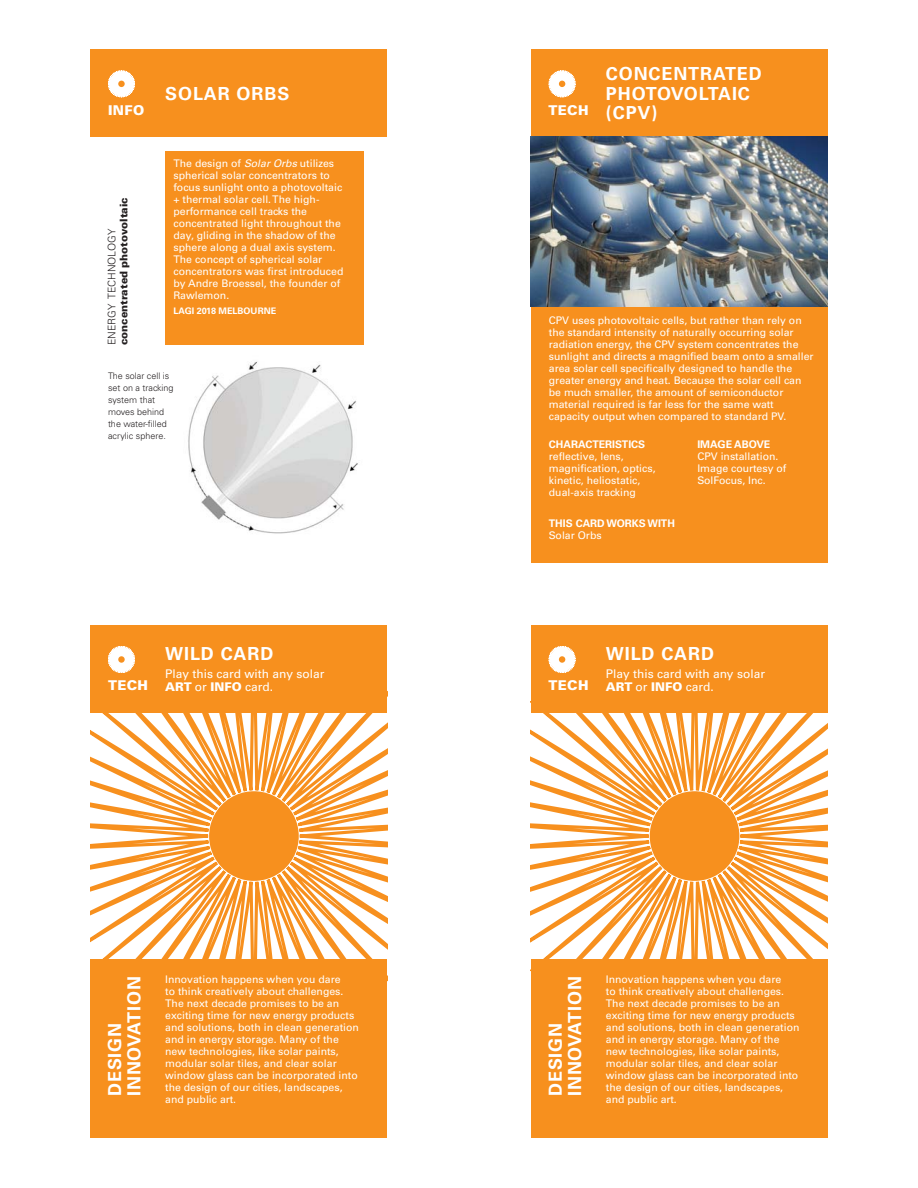
<style>
.page{position:relative;width:918px;height:1188px;background:#fff}
.page>*{position:absolute;margin:0;border:0;box-sizing:border-box;transform-origin:0 0}
.t1{font:700 18px/19.5px "Univers LT Std";letter-spacing:.05em;color:#fff}
.t2{font:900 13.5px "Univers LT Std";letter-spacing:.025em;color:#fff}
.t3{font:12px/13.5px "Univers LT Std";color:#fff}
.t4{font:10.5px/12px "Univers LT Std";color:#fff}
.t5{font:700 10.5px "Univers LT Std";color:#fff}
.t6{font:900 10.5px "Univers LT Std";color:#231f20}
.t7{font:300 10.5px "Univers LT Std";color:#231f20}
.t8{font:300 9px/12px "Univers LT Std";color:#231f20}
.t9{font:700 9px "Univers LT Std";color:#fff}
.s1{font-style:italic}
.s2{font-weight:900}
</style>
<div class="page">
<div style="left:90px;top:50px;width:297px;height:87px;background:#f7901e"></div>
<svg style="left:108px;top:70px;width:27px;height:28px"></svg>
<div style="left:118px;top:81px;width:7px;height:6px;background:#f7901e;border-radius:50%"></div>
<div style="left:165px;top:151px;width:199px;height:194px;background:#f7901e"></div>
<img style="left:188px;top:361px;width:170px;height:173px">
<div style="left:531px;top:306px;width:297px;height:257px;background:#f7901e"></div>
<div style="left:531px;top:50px;width:297px;height:87px;background:#f7901e"></div>
<svg style="left:548px;top:70px;width:28px;height:28px"></svg>
<img style="left:531px;top:137px;width:297px;height:169px">
<svg style="left:90px;top:713px;width:297px;height:247px"></svg>
<div style="left:209px;top:791px;width:90px;height:90px;background:#f7901e;border-radius:50%"></div>
<div style="left:90px;top:625px;width:297px;height:88px;background:#f7901e"></div>
<svg style="left:108px;top:646px;width:27px;height:27px"></svg>
<svg style="left:118px;top:656px;width:7px;height:7px"></svg>
<div style="left:90px;top:960px;width:297px;height:178px;background:#f7901e"></div>
<svg style="left:531px;top:713px;width:297px;height:247px"></svg>
<div style="left:650px;top:791px;width:89px;height:90px;background:#f7901e;border-radius:50%"></div>
<div style="left:531px;top:625px;width:297px;height:88px;background:#f7901e"></div>
<svg style="left:548px;top:646px;width:28px;height:27px"></svg>
<div style="left:559px;top:656px;width:6px;height:7px;background:#f7901e;border-radius:50%"></div>
<div style="left:531px;top:960px;width:297px;height:178px;background:#f7901e"></div>
<p class="t2" style="left:108px;top:104px;width:38px">INFO</p>
<p class="t6" style="left:119px;top:345px;width:149px;rotate:-90deg">concentrated photovoltaic</p>
<p class="t7" style="left:107px;top:345px;width:118px;rotate:-90deg">ENERGY TECHNOLOGY</p>
<h1 class="t1" style="left:165px;top:85px;width:126px">SOLAR ORBS</h1>
<p class="t4" style="left:173px;top:157px;width:171px">The design of <span class="s1">Solar Orbs</span> utilizes spherical solar concentrators to focus sunlight onto a photovoltaic + thermal solar cell. The high&shy;performance cell tracks the concentrated light throughout the day, gliding in the shadow of the sphere along a dual axis system.<br>The concept of spherical solar concentrators was first introduced by Andre Broessel, the founder of<br>Rawlemon.</p>
<p class="t9" style="left:173px;top:307px;width:104px">LAGI 2018 MELBOURNE</p>
<p class="t8" style="left:108px;top:370px;width:67px">The solar cell is set on a tracking system that moves behind the water-filled acrylic sphere.</p>
<p class="t2" style="left:108px;top:680px;width:42px">TECH</p>
<h1 class="t1" style="left:165px;top:645px;width:110px">WILD CARD</h1>
<p class="t3" style="left:165px;top:667px;width:161px">Play this card with any solar<br><span class="s2">ART</span> or <span class="s2">INFO</span> card.</p>
<h1 class="t1" style="left:106px;top:1096px;width:122px;rotate:-90deg">DESIGN<br>INNOVATION</h1>
<p class="t4" style="left:165px;top:974px;width:195px">Innovation happens when you dare<br>to think creatively about challenges.<br>The next decade promises to be an exciting time for new energy products and solutions, both in clean generation and in energy storage. Many of the new technologies, like solar paints, modular solar tiles, and clear solar window glass can be incorporated into the design of our cities, landscapes, and public art.</p>
<p class="t2" style="left:549px;top:104px;width:42px">TECH</p>
<h1 class="t1" style="left:606px;top:65px;width:157px">CONCENTRATED<br>PHOTOVOLTAIC (CPV)</h1>
<p class="t4" style="left:549px;top:314px;width:266px">CPV uses photovoltaic cells, but rather than rely on the standard intensity of naturally occurring solar radiation energy, the CPV system concentrates the sunlight and directs a magnified beam onto a smaller area solar cell specifically designed to handle the greater energy and heat. Because the solar cell can be much smaller, the amount of semiconductor material required is far less for the same watt capacity output when compared to standard PV.</p>
<p class="t5" style="left:549px;top:439px;width:98px">CHARACTERISTICS</p>
<p class="t4" style="left:549px;top:450px;width:108px">reflective, lens, magnification, optics, kinetic, heliostatic, dual-axis tracking</p>
<p class="t5" style="left:549px;top:519px;width:128px">THIS CARD WORKS WITH</p>
<p class="t4" style="left:549px;top:530px;width:54px">Solar Orbs</p>
<p class="t5" style="left:697px;top:439px;width:75px">IMAGE ABOVE</p>
<p class="t4" style="left:697px;top:450px;width:90px">CPV installation.<br>Image courtesy of<br>SolFocus, Inc.</p>
<p class="t2" style="left:549px;top:680px;width:42px">TECH</p>
<h1 class="t1" style="left:606px;top:645px;width:110px">WILD CARD</h1>
<p class="t3" style="left:606px;top:667px;width:161px">Play this card with any solar<br><span class="s2">ART</span> or <span class="s2">INFO</span> card.</p>
<h1 class="t1" style="left:547px;top:1096px;width:122px;rotate:-90deg">DESIGN<br>INNOVATION</h1>
<p class="t4" style="left:606px;top:974px;width:195px">Innovation happens when you dare<br>to think creatively about challenges.<br>The next decade promises to be an exciting time for new energy products and solutions, both in clean generation and in energy storage. Many of the new technologies, like solar paints, modular solar tiles, and clear solar window glass can be incorporated into the design of our cities, landscapes, and public art.</p>
</div>
